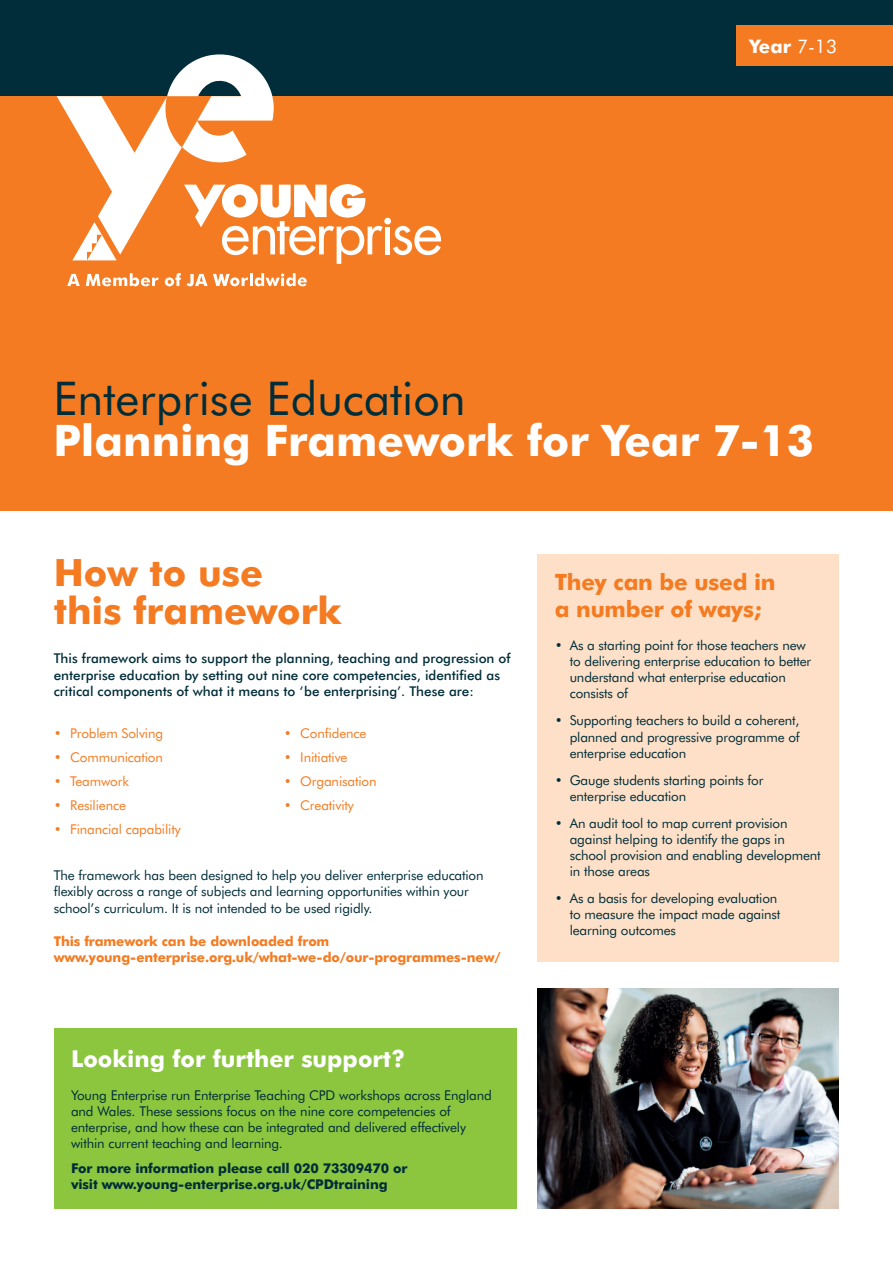
<style>
.page{position:relative;width:893px;height:1263px;background:#fff}
.page>*{position:absolute;margin:0;border:0;box-sizing:border-box;transform-origin:0 0}
.t1{font:46.5px "Futura BT";color:#002d39}
.t2{font:700 43.5px "Futura BT";color:#fff}
.t3{font:700 37.65px/37.7px "Futura BT";color:#f47b21}
.t4{font:700 23.25px "Futura BT";color:#fff}
.t5{font:700 22.5px/27px "Futura BT";letter-spacing:-.01em;color:#f47b21}
.t6{font:700 18.75px "Futura BT";color:#fff}
.t7{font:13.5px/16.2px "Futura BT";letter-spacing:-.01em;color:#002d39}
.t8{font:500 13.5px/16.5px "Futura BT";color:#002d39}
.t9{font:13.5px "Futura BT";letter-spacing:-.01em;color:#f47b21}
.t10{font:700 13.5px/16.5px "Futura BT";letter-spacing:-.01em;color:#f47b21}
.t11{font:700 13.5px/16.2px "Futura BT";letter-spacing:-.01em;color:#002d39}
.s1{font-weight:400}
</style>
<div class="page">
<div style="left:0;top:0;width:893px;height:96px;background:#002d39"></div>
<div style="left:0;top:96px;width:893px;height:414px;background:#f47b21"></div>
<div style="left:737px;top:25px;width:156px;height:41px;background:#f47b21"></div>
<div style="left:54px;top:1029px;width:462px;height:180px;background:#8bc63e"></div>
<img style="left:538px;top:989px;width:301px;height:220px">
<div style="left:384px;top:218px;width:7px;height:6px;background:#fff;border-radius:50%"></div>
<div style="left:385px;top:227px;width:5px;height:27px;background:#fff"></div>
<svg style="left:393px;top:226px;width:48px;height:29px"></svg>
<svg style="left:57px;top:54px;width:326px;height:210px"></svg>
<svg style="left:67px;top:274px;width:13px;height:12px"></svg>
<svg style="left:86px;top:273px;width:73px;height:13px"></svg>
<svg style="left:165px;top:273px;width:16px;height:13px"></svg>
<svg style="left:187px;top:273px;width:120px;height:13px"></svg>
<div style="left:538px;top:555px;width:301px;height:407px;background:#fde0c7"></div>
<h3 class="t6" style="left:749px;top:35px;width:89px">Year <span class="s1">7-13</span></h3>
<h1 class="t1" style="left:53px;top:370px;width:414px">Enterprise Education</h1>
<h2 class="t2" style="left:53px;top:414px;width:762px">Planning Framework for Year 7-13</h2>
<h3 class="t3" style="left:54px;top:554px;width:289px">How to use<br>this framework</h3>
<p class="t8" style="left:54px;top:650px;width:458px">This framework aims to support the planning, teaching and progression of enterprise education by setting out nine core competencies, identified as critical components of what it means to ‘be enterprising’. These are:</p>
<p class="t9" style="left:54px;top:725px;width:111px">• Problem Solving</p>
<p class="t9" style="left:54px;top:749px;width:111px">• Communication</p>
<p class="t9" style="left:54px;top:773px;width:77px">• Teamwork</p>
<p class="t9" style="left:54px;top:797px;width:74px">• Resilience</p>
<p class="t9" style="left:54px;top:821px;width:128px">• Financial capability</p>
<p class="t9" style="left:284px;top:725px;width:84px">• Confidence</p>
<p class="t9" style="left:284px;top:749px;width:65px">• Initiative</p>
<p class="t9" style="left:284px;top:773px;width:94px">• Organisation</p>
<p class="t9" style="left:284px;top:797px;width:71px">• Creativity</p>
<p class="t7" style="left:54px;top:866px;width:431px">The framework has been designed to help you deliver enterprise education flexibly across a range of subjects and learning opportunities within your school’s curriculum. It is not intended to be used rigidly.</p>
<p class="t10" style="left:54px;top:932px;width:448px">This framework can be downloaded from www.young-enterprise.org.uk/what-we-do/our-programmes-new/</p>
<h3 class="t4" style="left:71px;top:1045px;width:336px">Looking for further support?</h3>
<p class="t7" style="left:71px;top:1087px;width:422px">Young Enterprise run Enterprise Teaching CPD workshops across England and Wales. These sessions focus on the nine core competencies of enterprise, and how these can be integrated and delivered effectively within current teaching and learning.</p>
<p class="t11" style="left:71px;top:1160px;width:338px">For more information please call 020 73309470 or visit www.young-enterprise.org.uk/CPDtraining</p>
<h3 class="t5" style="left:555px;top:568px;width:222px">They can be used in a number of ways;</h3>
<p class="t7" style="left:570px;top:637px;width:243px;text-indent:-15px">• As a starting point for those teachers new to delivering enterprise education to better understand what enterprise education consists of</p>
<p class="t7" style="left:570px;top:712px;width:232px;text-align:justify;text-indent:-15px">• Supporting teachers to build a coherent, planned and progressive programme of enterprise education</p>
<p class="t7" style="left:570px;top:771px;width:195px;text-indent:-15px">• Gauge students starting points for enterprise education</p>
<p class="t7" style="left:570px;top:814px;width:252px;text-indent:-15px">• An audit tool to map current provision against helping to identify the gaps in school provision and enabling development in those areas</p>
<p class="t7" style="left:570px;top:890px;width:212px;text-indent:-15px">• As a basis for developing evaluation to measure the impact made against learning outcomes</p>
</div>
